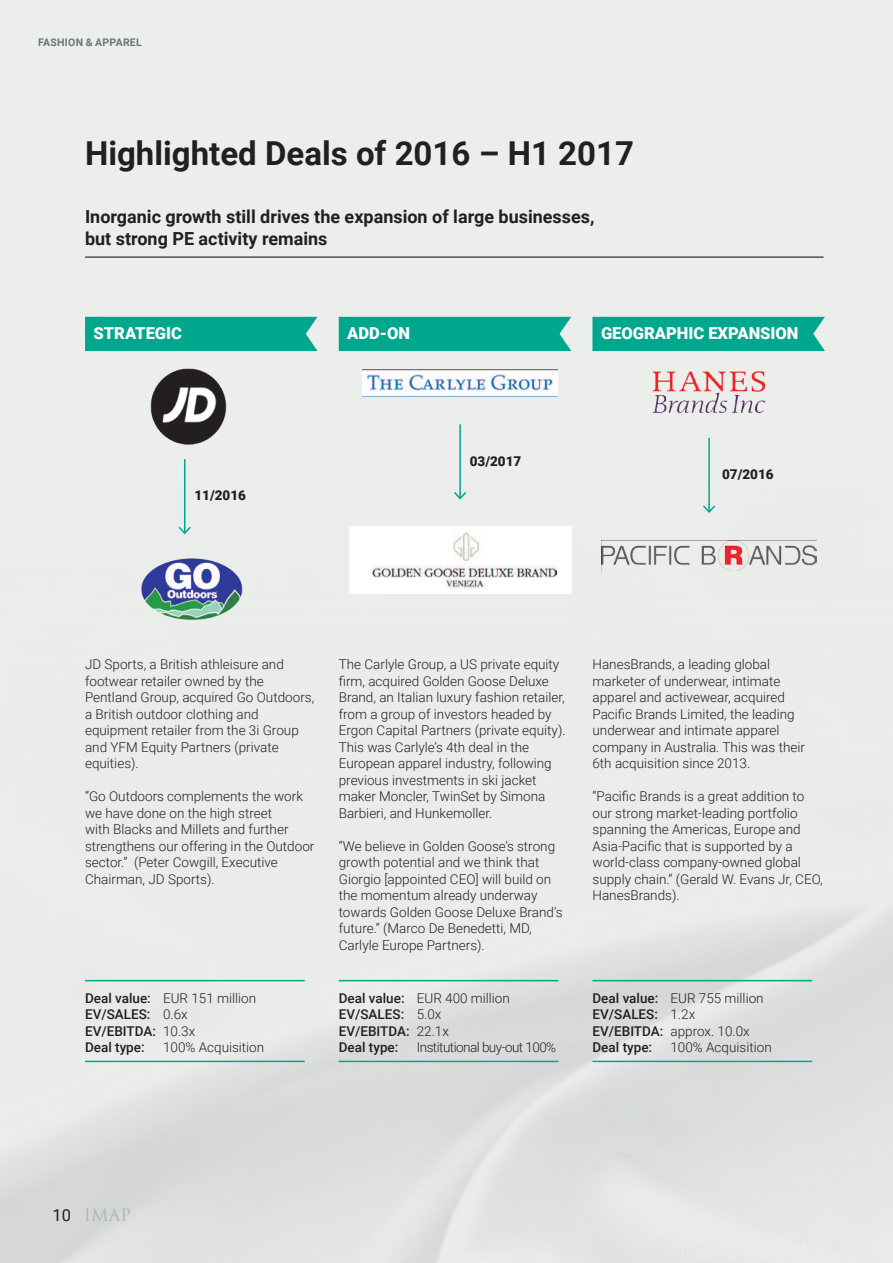
<style>
.page{position:relative;width:893px;height:1263px;background:#eceeeb}
.page>*{position:absolute;margin:0;border:0;box-sizing:border-box;transform-origin:0 0}
.t1{font:700 33px "Roboto";color:#231f20}
.t2{font:700 18px/21.6px "Roboto";color:#231f20}
.t3{font:900 16.5px "Roboto";color:#fff}
.t4{font:16.5px "Trajan Pro";color:#adb4ba}
.t5{font:300 13.5px/16.5px "Roboto";color:#231f20}
.t6{font:500 13.5px/16.5px "Roboto";color:#231f20}
.t7{font:300 13.5px "Roboto";letter-spacing:-.04em;color:#231f20}
.t8{font:900 13.5px "Roboto";color:#231f20}
.t9{font:700 10.5px "Roboto";color:#6a747b}
.s1{font-weight:300}
.s2{font-family:"Roboto";color:#231f20}
</style>
<div class="page">
<img style="left:0;top:486px;width:893px;height:777px">
<hr style="left:85px;top:256px;width:738px;height:2px;background:#231f20">
<hr style="left:85px;top:980px;width:220px;height:1px;background:#00a78f">
<hr style="left:85px;top:1061px;width:220px;height:1px;background:#00a78f">
<hr style="left:339px;top:980px;width:219px;height:1px;background:#00a78f">
<hr style="left:339px;top:1061px;width:219px;height:1px;background:#00a78f">
<hr style="left:592px;top:980px;width:220px;height:1px;background:#00a78f">
<hr style="left:592px;top:1061px;width:220px;height:1px;background:#00a78f">
<div style="left:85px;top:317px;width:232px;height:34px;background:#00a78f"></div>
<div style="left:339px;top:317px;width:232px;height:34px;background:#00a78f"></div>
<div style="left:592px;top:317px;width:233px;height:34px;background:#00a78f"></div>
<img style="left:140px;top:556px;width:103px;height:64px">
<img style="left:150px;top:368px;width:77px;height:77px">
<img style="left:363px;top:369px;width:194px;height:28px">
<div style="left:349px;top:526px;width:222px;height:68px;background:#fff"></div>
<img style="left:373px;top:531px;width:184px;height:58px">
<img style="left:652px;top:371px;width:114px;height:43px">
<img style="left:601px;top:540px;width:216px;height:31px">
<hr style="left:459px;top:424px;width:2px;height:74px;background:#00a78f">
<svg style="left:452px;top:490px;width:16px;height:11px"></svg>
<hr style="left:708px;top:438px;width:2px;height:74px;background:#00a78f">
<svg style="left:701px;top:504px;width:16px;height:10px"></svg>
<hr style="left:184px;top:459px;width:1px;height:74px;background:#00a78f">
<svg style="left:177px;top:525px;width:15px;height:10px"></svg>
<p class="t9" style="left:38px;top:35px;width:65px">FASHION &amp; APPAREL</p>
<h1 class="t1" style="left:85px;top:131px;width:550px">Highlighted Deals of 2016 – H1 2017</h1>
<h2 class="t2" style="left:85px;top:205px;width:511px">Inorganic growth still drives the expansion of large businesses, but strong PE activity remains</h2>
<p class="t3" style="left:94px;top:321px;width:90px">STRATEGIC</p>
<p class="t3" style="left:347px;top:321px;width:64px">ADD-ON</p>
<p class="t3" style="left:601px;top:321px;width:199px">GEOGRAPHIC EXPANSION</p>
<p class="t8" style="left:194px;top:486px;width:53px">11/2016</p>
<p class="t8" style="left:470px;top:451px;width:53px">03/2017</p>
<p class="t8" style="left:722px;top:465px;width:53px">07/2016</p>
<p class="t5" style="left:85px;top:656px;width:231px">JD Sports, a British athleisure and footwear retailer owned by the<br>Pentland Group, acquired Go Outdoors, a British outdoor clothing and equipment retailer from the 3i Group and YFM Equity Partners (private equities).</p>
<p class="t5" style="left:85px;top:787px;width:231px">“Go Outdoors complements the work we have done on the high street<br>with Blacks and Millets and further strengthens our offering in the Outdoor sector.” (Peter Cowgill, Executive Chairman, JD Sports).</p>
<p class="t6" style="left:85px;top:989px;width:173px">Deal value: <span class="s1">EUR 151 million<br></span>EV/SALES: <span class="s1">0.6x<br></span>EV/EBITDA: <span class="s1">10.3x<br></span>Deal type:</p>
<p class="t5" style="left:163px;top:1038px;width:103px">100% Acquisition</p>
<p class="t5" style="left:339px;top:655px;width:228px">The Carlyle Group, a US private equity firm, acquired Golden Goose Deluxe Brand, an Italian luxury fashion retailer, from a group of investors headed by Ergon Capital Partners (private equity).<br>This was Carlyle’s 4th deal in the European apparel industry, following previous investments in ski jacket maker Moncler, TwinSet by Simona Barbieri, and Hunkemoller.</p>
<p class="t5" style="left:339px;top:837px;width:225px">“We believe in Golden Goose’s strong growth potential and we think that Giorgio [appointed CEO] will build on the momentum already underway towards Golden Goose Deluxe Brand’s future.” (Marco De Benedetti, MD, Carlyle Europe Partners).</p>
<p class="t6" style="left:339px;top:989px;width:173px">Deal value: <span class="s1">EUR 400 million<br></span>EV/SALES: <span class="s1">5.0x<br></span>EV/EBITDA: <span class="s1">22.1x<br></span>Deal type:</p>
<p class="t7" style="left:417px;top:1038px;width:141px">Institutional buy-out 100%</p>
<p class="t5" style="left:592px;top:655px;width:214px">HanesBrands, a leading global marketer of underwear, intimate apparel and activewear, acquired Pacific Brands Limited, the leading underwear and intimate apparel company in Australia. This was their 6th acquisition since 2013.</p>
<p class="t5" style="left:592px;top:787px;width:232px">“Pacific Brands is a great addition to our strong market-leading portfolio spanning the Americas, Europe and Asia-Pacific that is supported by a world-class company-owned global supply chain.” (Gerald W. Evans Jr, CEO, HanesBrands).</p>
<p class="t6" style="left:592px;top:989px;width:173px">Deal value: <span class="s1">EUR 755 million<br></span>EV/SALES: <span class="s1">1.2x<br></span>EV/EBITDA: <span class="s1">approx. 10.0x<br></span>Deal type:</p>
<p class="t5" style="left:670px;top:1038px;width:103px">100% Acquisition</p>
<p class="t4" style="left:53px;top:1204px;width:80px"><span class="s2">10</span> IMAP</p>
</div>
